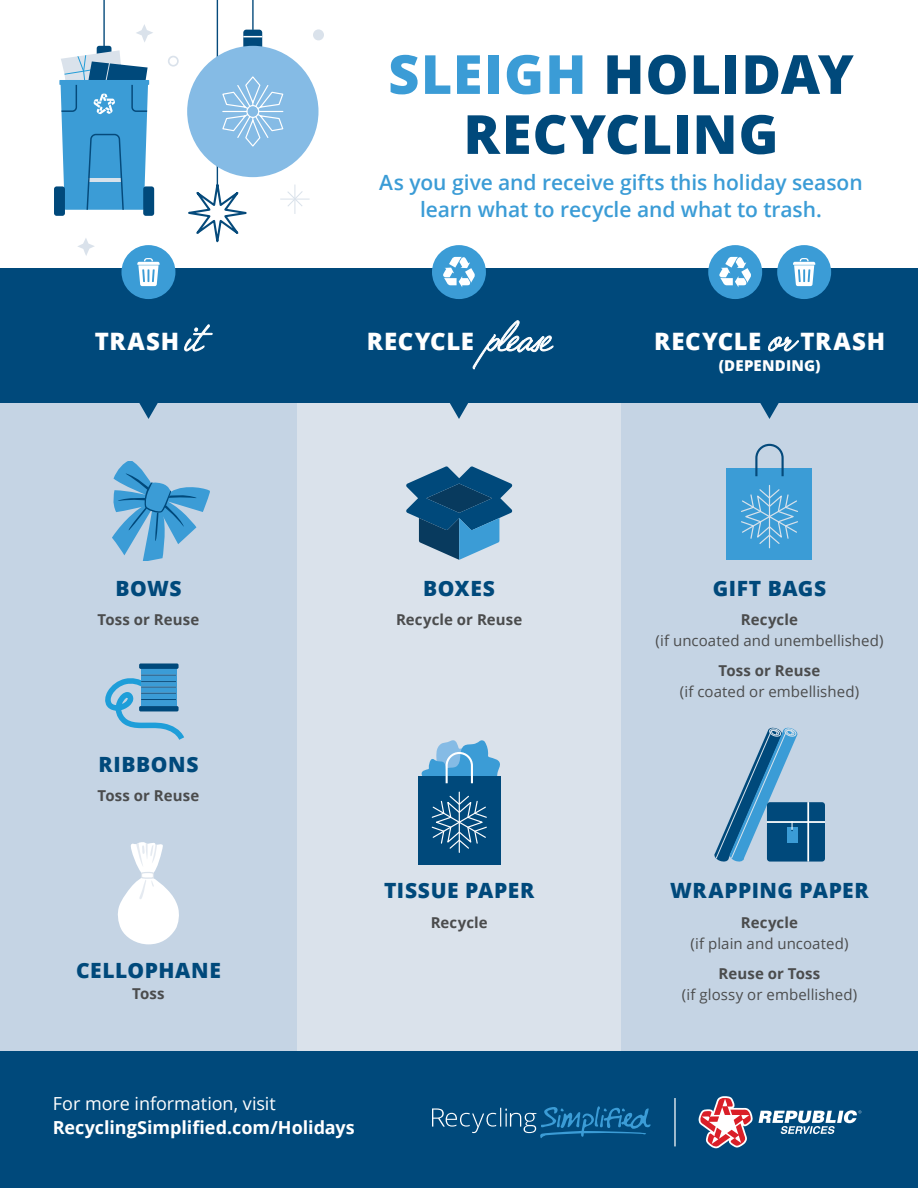
<style>
.page{position:relative;width:918px;height:1188px;background:#fff}
.page>*{position:absolute;margin:0;border:0;box-sizing:border-box;transform-origin:0 0}
.t1{font:800 54px/60px "Open Sans";letter-spacing:.02em;color:#00497b;text-align:center}
.t2{font:800 24px "Open Sans";letter-spacing:.03em;color:#fff}
.t3{font:600 21px/27px "Open Sans";letter-spacing:-.005em;color:#3b9cd6;text-align:center}
.t4{font:800 21px "Open Sans";letter-spacing:.03em;color:#00497b}
.t5{font:700 18px "Open Sans";color:#fff}
.t6{font:18px "Open Sans";letter-spacing:-.005em;color:#fff}
.t7{font:15px "Open Sans";letter-spacing:.005em;color:#4b4c4d}
.t8{font:700 15px "Open Sans";letter-spacing:.01em;color:#4b4c4d}
.t9{font:800 15px "Open Sans";letter-spacing:.01em;color:#fff}
.s1{color:#3b9cd6}
.s2{font-family:"Filmotype La Crosse";font-weight:400;font-size:51px}
</style>
<div class="page">
<div style="left:0;top:270px;width:297px;height:783px;background:#c5d4e4"></div>
<div style="left:297px;top:270px;width:324px;height:783px;background:#dae2eb"></div>
<div style="left:621px;top:270px;width:297px;height:783px;background:#c5d4e4"></div>
<div style="left:0;top:1052px;width:918px;height:136px;background:#00497b"></div>
<svg style="left:139px;top:403px;width:19px;height:16px"></svg>
<svg style="left:450px;top:403px;width:18px;height:16px"></svg>
<svg style="left:760px;top:403px;width:19px;height:16px"></svg>
<div style="left:0;top:268px;width:918px;height:135px;background:#00497b"></div>
<svg style="left:118px;top:842px;width:61px;height:102px"></svg>
<svg style="left:113px;top:461px;width:97px;height:100px"></svg>
<div style="left:418px;top:776px;width:83px;height:89px;background:#00497b"></div>
<svg style="left:421px;top:740px;width:79px;height:44px"></svg>
<hr style="left:459px;top:792px;width:1px;height:60px;background:#fff">
<svg style="left:431px;top:795px;width:56px;height:55px"></svg>
<div style="left:727px;top:468px;width:85px;height:92px;background:#3b9cd6"></div>
<svg style="left:755px;top:443px;width:29px;height:34px"></svg>
<hr style="left:769px;top:485px;width:1px;height:63px;background:#d8e2eb">
<svg style="left:741px;top:488px;width:57px;height:57px"></svg>
<svg style="left:105px;top:679px;width:79px;height:61px"></svg>
<div style="left:141px;top:669px;width:35px;height:37px;background:#3b9cd6"></div>
<div style="left:139px;top:706px;width:40px;height:5px;background:#00497b;border-radius:2px"></div>
<div style="left:139px;top:663px;width:40px;height:6px;background:#00497b;border-radius:2px"></div>
<hr style="left:141px;top:675px;width:35px;height:1px;background:#054a7b">
<hr style="left:141px;top:681px;width:35px;height:1px;background:#054a7b">
<hr style="left:141px;top:687px;width:35px;height:1px;background:#054a7b">
<hr style="left:141px;top:693px;width:35px;height:1px;background:#054a7b">
<hr style="left:141px;top:699px;width:35px;height:1px;background:#054a7b">
<svg style="left:406px;top:466px;width:106px;height:94px"></svg>
<div style="left:767px;top:802px;width:58px;height:60px;background:#00497b;border-radius:3px"></div>
<hr style="left:807px;top:802px;width:2px;height:60px;background:#fff">
<hr style="left:767px;top:821px;width:58px;height:2px;background:#fff">
<svg style="left:714px;top:727px;width:84px;height:135px"></svg>
<div style="left:121px;top:245px;width:54px;height:54px;background:#3b9cd6;border-radius:50%"></div>
<svg style="left:137px;top:258px;width:23px;height:28px"></svg>
<div style="left:432px;top:245px;width:54px;height:54px;background:#3b9cd6;border-radius:50%"></div>
<svg style="left:443px;top:257px;width:32px;height:30px"></svg>
<div style="left:777px;top:245px;width:54px;height:54px;background:#3b9cd6;border-radius:50%"></div>
<svg style="left:793px;top:258px;width:22px;height:28px"></svg>
<div style="left:708px;top:245px;width:54px;height:54px;background:#3b9cd6;border-radius:50%"></div>
<svg style="left:719px;top:257px;width:32px;height:30px"></svg>
<hr style="left:103px;top:0;width:2px;height:52px;background:#054a7b">
<div style="left:97px;top:46px;width:14px;height:15px;background:#00497b;border-radius:3px"></div>
<svg style="left:60px;top:50px;width:88px;height:160px"></svg>
<div style="left:59px;top:80px;width:90px;height:5px;background:#3b9cd6"></div>
<div style="left:54px;top:186px;width:11px;height:30px;background:#00497b;border-radius:3px"></div>
<div style="left:143px;top:186px;width:11px;height:30px;background:#00497b;border-radius:3px"></div>
<hr style="left:280px;top:199px;width:30px;height:1px;background:#dae2eb">
<svg style="left:286px;top:185px;width:18px;height:29px"></svg>
<div style="left:313px;top:29px;width:11px;height:11px;background:#dae2eb;border-radius:50%"></div>
<svg style="left:136px;top:24px;width:17px;height:18px"></svg>
<hr style="left:217px;top:0;width:1px;height:184px;background:#054a7b">
<svg style="left:188px;top:171px;width:59px;height:72px"></svg>
<hr style="left:252px;top:0;width:2px;height:30px;background:#054a7b">
<svg style="left:243px;top:30px;width:19px;height:21px"></svg>
<div style="left:187px;top:46px;width:132px;height:131px;background:#85bbe5;border-radius:50%"></div>
<svg style="left:243px;top:36px;width:19px;height:1px"></svg>
<svg style="left:222px;top:76px;width:62px;height:71px"></svg>
<div style="left:246px;top:105px;width:13px;height:13px;border:1px solid #fff;border-radius:50%"></div>
<div style="left:168px;top:56px;width:11px;height:11px;border:2px solid #dae2eb;border-radius:50%"></div>
<svg style="left:77px;top:238px;width:18px;height:18px"></svg>
<svg style="left:699px;top:1096px;width:54px;height:52px"></svg>
<svg style="left:759px;top:1110px;width:102px;height:24px"></svg>
<svg style="left:432px;top:1106px;width:219px;height:32px"></svg>
<hr style="left:674px;top:1098px;width:2px;height:48px;background:#fff">
<h1 class="t1" style="left:388px;top:41px;width:467px"><span class="s1">SLEIGH</span> HOLIDAY<br>RECYCLING</h1>
<h3 class="t3" style="left:379px;top:168px;width:485px">As you give and receive gifts this holiday season learn what to recycle and what to trash.</h3>
<h2 class="t2" style="left:95px;top:323px;width:109px">TRASH <span class="s2">it</span></h2>
<h2 class="t2" style="left:367px;top:323px;width:186px">RECYCLE <span class="s2">please</span></h2>
<h3 class="t4" style="left:115px;top:572px;width:68px">BOWS</h3>
<p class="t8" style="left:98px;top:609px;width:103px">Toss or Reuse</p>
<h3 class="t4" style="left:423px;top:572px;width:73px">BOXES</h3>
<p class="t8" style="left:396px;top:609px;width:128px">Recycle or Reuse</p>
<h3 class="t4" style="left:98px;top:748px;width:102px">RIBBONS</h3>
<p class="t8" style="left:98px;top:785px;width:103px">Toss or Reuse</p>
<h3 class="t4" style="left:76px;top:954px;width:146px">CELLOPHANE</h3>
<p class="t8" style="left:132px;top:983px;width:34px">Toss</p>
<h3 class="t4" style="left:384px;top:875px;width:152px">TISSUE PAPER</h3>
<p class="t8" style="left:431px;top:912px;width:59px">Recycle</p>
<p class="t6" style="left:53px;top:1091px;width:225px">For more information, visit</p>
<p class="t5" style="left:53px;top:1115px;width:304px">RecyclingSimplified.com/Holidays</p>
<h2 class="t2" style="left:654px;top:323px;width:232px">RECYCLE <span class="s2">or</span> TRASH</h2>
<p class="t9" style="left:719px;top:354px;width:103px">(DEPENDING)</p>
<h3 class="t4" style="left:713px;top:572px;width:115px">GIFT BAGS</h3>
<p class="t8" style="left:741px;top:609px;width:59px">Recycle</p>
<p class="t7" style="left:655px;top:630px;width:230px">(if uncoated and unembellished)</p>
<p class="t8" style="left:719px;top:660px;width:103px">Toss or Reuse</p>
<p class="t7" style="left:680px;top:681px;width:181px">(if coated or embellished)</p>
<h3 class="t4" style="left:670px;top:875px;width:200px">WRAPPING PAPER</h3>
<p class="t8" style="left:741px;top:912px;width:59px">Recycle</p>
<p class="t7" style="left:691px;top:933px;width:159px">(if plain and uncoated)</p>
<p class="t8" style="left:719px;top:963px;width:103px">Reuse or Toss</p>
<p class="t7" style="left:682px;top:984px;width:177px">(if glossy or embellished)</p>
</div>
